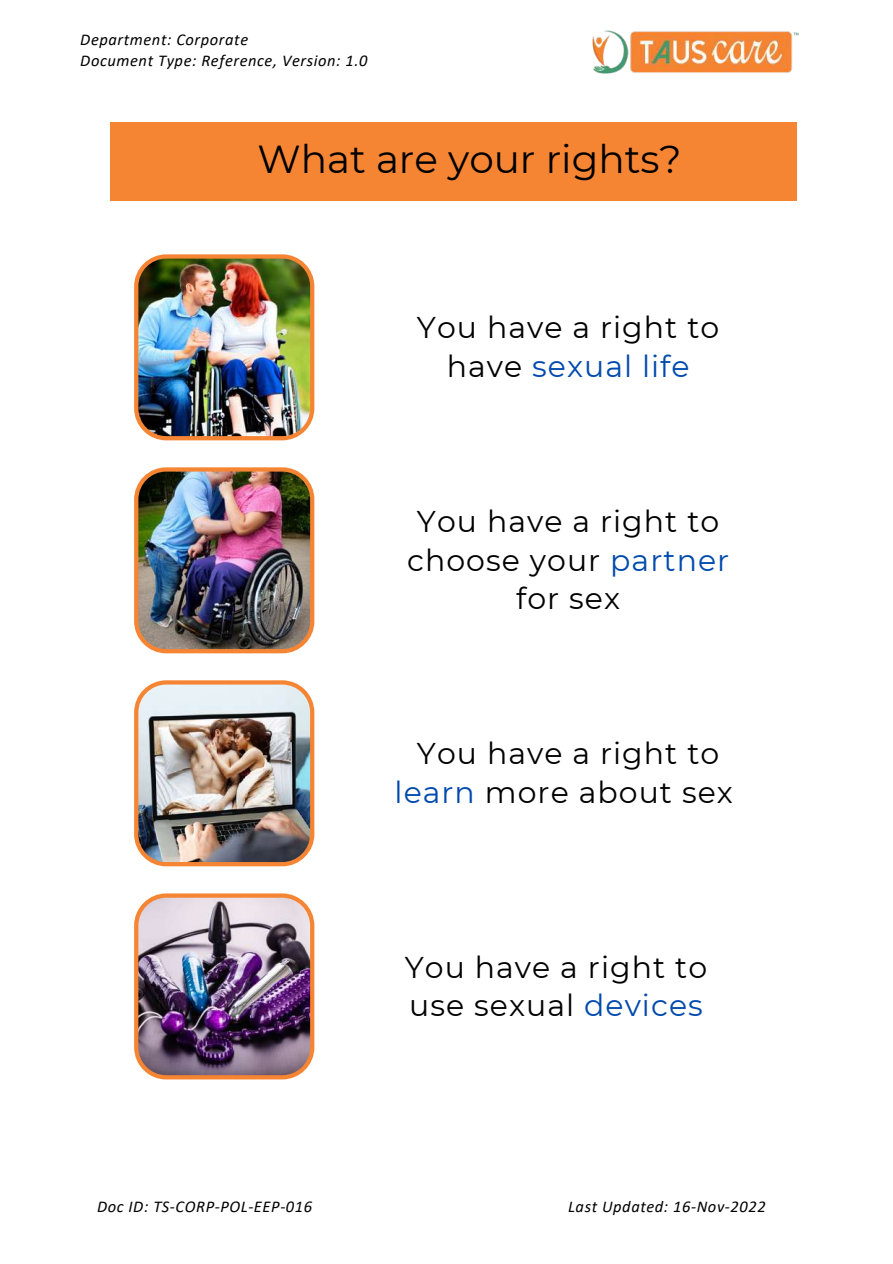
<style>
.page{position:relative;width:893px;height:1264px;background:#fff}
.page>*{position:absolute;margin:0;border:0;box-sizing:border-box;transform-origin:0 0}
.t1{font:39px "Montserrat";color:#000}
.t2{font:30px/38.2px "Montserrat";letter-spacing:.035em;color:#000;text-align:center}
.t3{font:italic 16.5px/21.3px "Calibri";letter-spacing:.035em;color:#000}
.s1{color:#004aad}
</style>
<div class="page">
<div style="left:111px;top:122px;width:685px;height:79px;background:#f58533"></div>
<img style="left:592px;top:30px;width:207px;height:44px">
<img style="left:134px;top:254px;width:180px;height:186px">
<img style="left:134px;top:467px;width:180px;height:186px">
<img style="left:134px;top:680px;width:180px;height:186px">
<img style="left:134px;top:893px;width:180px;height:186px">
<p class="t3" style="left:80px;top:30px;width:288px">Department: Corporate<br>Document Type: Reference, Version: 1.0</p>
<h1 class="t1" style="left:257px;top:135px;width:425px">What are your rights?</h1>
<p class="t2" style="left:417px;top:308px;width:304px">You have a right to have <span class="s1">sexual life</span></p>
<p class="t2" style="left:407px;top:502px;width:323px">You have a right to choose your <span class="s1">partner </span>for sex</p>
<p class="t2" style="left:394px;top:734px;width:340px">You have a right to <span class="s1">learn</span> more about sex</p>
<p class="t2" style="left:405px;top:947px;width:304px;text-align:left">You have a right to use sexual <span class="s1">devices</span></p>
<p class="t3" style="left:97px;top:1197px;width:216px">Doc ID: TS-CORP-POL-EEP-016</p>
<p class="t3" style="left:568px;top:1197px;width:199px">Last Updated: 16-Nov-2022</p>
</div>
